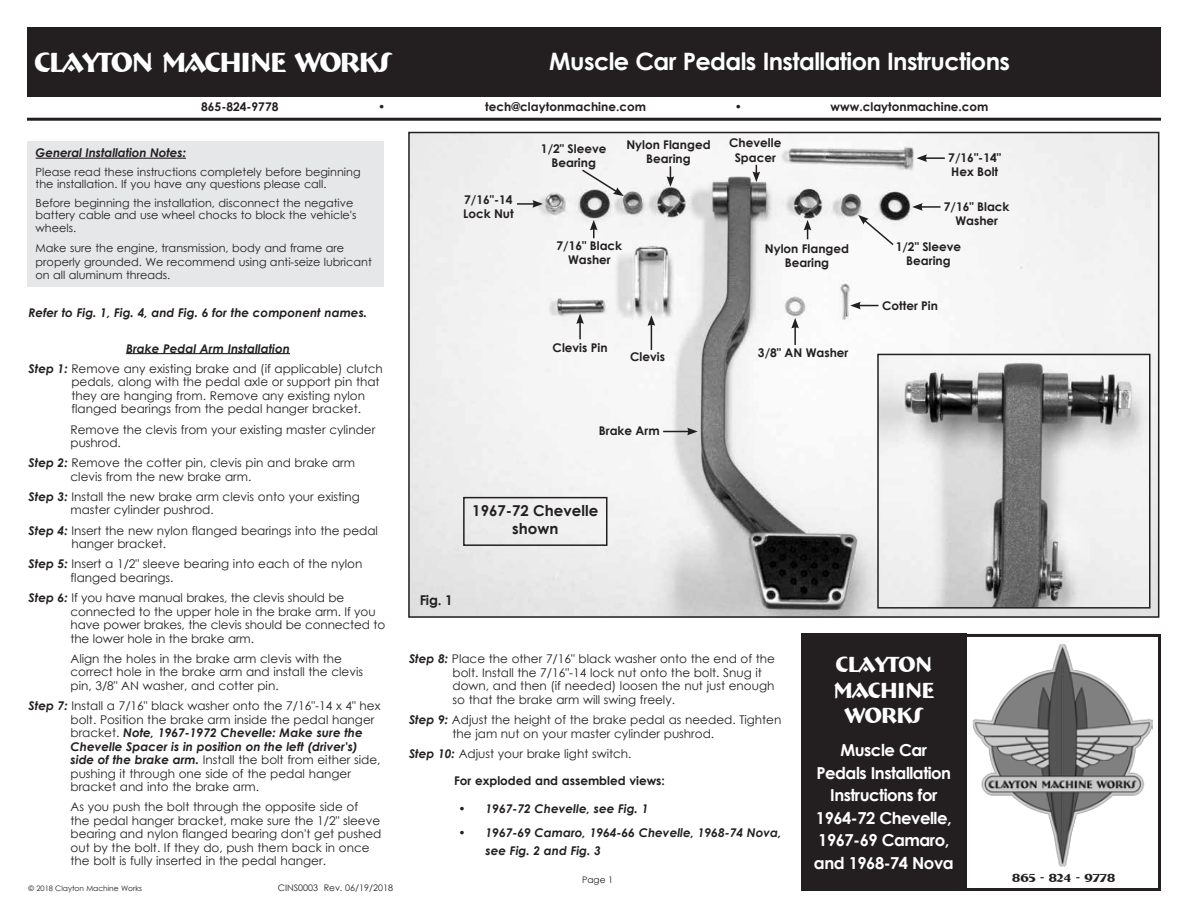
<style>
.page{position:relative;width:1188px;height:918px;background:#fff}
.page>*{position:absolute;margin:0;border:0;box-sizing:border-box;transform-origin:0 0}
.t1{font:700 28.5px "Bremen BT";letter-spacing:-.05em;color:#fff}
.t2{font:700 24px "Century Gothic";letter-spacing:-.025em;color:#fff}
.t3{font:700 22.5px/25.5px "Bremen BT";letter-spacing:-.03em;color:#fff;text-align:center}
.t4{font:700 16.5px/22.5px "Century Gothic";letter-spacing:-.03em;color:#fff;text-align:center}
.t5{font:700 15px/18px "Century Gothic";color:#231f20;text-align:center}
.t6{font:700 13.5px "Century Gothic";color:#231f20}
.t7{font:12px/13.5px "Century Gothic";color:#231f20}
.t8{font:700 12px/14.4px "Century Gothic";color:#231f20;text-align:center}
.t9{font:italic 700 12px/18px "Century Gothic";color:#231f20}
.t10{font:700 12px "Bremen BT";color:#231f20}
.t11{font:11.25px/12px "Century Gothic";color:#231f20}
.t12{font:9px "Century Gothic";color:#231f20}
.t13{font:7.5px "Century Gothic";color:#231f20}
.s1{font-weight:700;font-style:italic}
</style>
<div class="page">
<img style="left:411px;top:135px;width:745px;height:480px">
<div style="left:408px;top:132px;width:751px;height:486px;border:2px solid #231f20"></div>
<img style="left:880px;top:357px;width:267px;height:249px">
<div style="left:877px;top:354px;width:273px;height:255px;border:2px solid #231f20"></div>
<div style="left:27px;top:27px;width:1134px;height:69px;background:#231f20"></div>
<hr style="left:27px;top:118px;width:1134px;height:3px;background:#231f20">
<img style="left:973px;top:644px;width:179px;height:222px">
<div style="left:801px;top:634px;width:360px;height:257px;border:3px solid #231f20"></div>
<div style="left:801px;top:634px;width:165px;height:257px;background:#231f20"></div>
<div style="left:27px;top:141px;width:356px;height:146px;background:#e6e7e8"></div>
<hr style="left:36px;top:158px;width:150px;height:1px;background:#231f20">
<hr style="left:126px;top:353px;width:164px;height:1px;background:#231f20">
<div style="left:463px;top:497px;width:145px;height:49px;border:2px solid #231f20"></div>
<svg style="left:663px;top:428px;width:35px;height:7px"></svg>
<hr style="left:925px;top:157px;width:20px;height:2px;background:#231f20">
<svg style="left:916px;top:154px;width:11px;height:8px"></svg>
<svg style="left:850px;top:302px;width:29px;height:7px"></svg>
<hr style="left:920px;top:206px;width:21px;height:2px;background:#231f20">
<svg style="left:912px;top:203px;width:11px;height:8px"></svg>
<svg style="left:517px;top:200px;width:26px;height:8px"></svg>
<svg style="left:648px;top:315px;width:7px;height:35px"></svg>
<svg style="left:804px;top:220px;width:7px;height:19px"></svg>
<svg style="left:791px;top:318px;width:8px;height:27px"></svg>
<svg style="left:753px;top:165px;width:7px;height:17px"></svg>
<svg style="left:590px;top:220px;width:8px;height:18px"></svg>
<svg style="left:667px;top:166px;width:7px;height:21px"></svg>
<svg style="left:576px;top:313px;width:8px;height:26px"></svg>
<svg style="left:580px;top:168px;width:44px;height:28px"></svg>
<svg style="left:858px;top:215px;width:37px;height:32px"></svg>
<h1 class="t1" style="left:34px;top:44px;width:359px">CLAYTON MACHINE WORKS</h1>
<h2 class="t2" style="left:549px;top:43px;width:462px">Muscle Car Pedals Installation Instructions</h2>
<p class="t8" style="left:201px;top:99px;width:79px">865-824-9778</p>
<p class="t8" style="left:378px;top:99px;width:9px">•</p>
<p class="t8" style="left:485px;top:99px;width:162px">tech@claytonmachine.com</p>
<p class="t8" style="left:735px;top:99px;width:9px">•</p>
<p class="t8" style="left:831px;top:99px;width:159px">www.claytonmachine.com</p>
<p class="t9" style="left:36px;top:143px;width:152px">General Installation Notes:</p>
<p class="t11" style="left:36px;top:166px;width:326px">Please read these instructions completely before beginning the installation. If you have any questions please call.</p>
<p class="t11" style="left:36px;top:196px;width:322px">Before beginning the installation, disconnect the negative battery cable and use wheel chocks to block the vehicle's</p>
<p class="t11" style="left:36px;top:218px;width:310px;line-height:20.2px">wheels.<br>Make sure the engine, transmission, body and frame are</p>
<p class="t11" style="left:36px;top:255px;width:338px;line-height:13.5px">properly grounded. We recommend using anti-seize lubricant on all aluminum threads.</p>
<p class="t9" style="left:29px;top:303px;width:340px">Refer to Fig. 1, Fig. 4, and Fig. 6 for the component names.</p>
<p class="t7" style="left:29px;top:338px;width:356px;line-height:20.2px;text-align:center"><span class="s1">Brake Pedal Arm Installation<br>Step 1:</span> Remove any existing brake and (if applicable) clutch</p>
<p class="t7" style="left:71px;top:375px;width:310px">pedals, along with the pedal axle or support pin that they are hanging from. Remove any existing nylon flanged bearings from the pedal hanger bracket.</p>
<p class="t7" style="left:71px;top:422px;width:306px">Remove the clevis from your existing master cylinder pushrod.</p>
<p class="t7" style="left:71px;top:456px;width:286px;text-indent:-42px"><span class="s1">Step 2:</span> Remove the cotter pin, clevis pin and brake arm clevis from the new brake arm.</p>
<p class="t7" style="left:71px;top:490px;width:291px;text-indent:-42px"><span class="s1">Step 3:</span> Install the new brake arm clevis onto your existing master cylinder pushrod.</p>
<p class="t7" style="left:71px;top:523px;width:308px;text-indent:-43px"><span class="s1">Step 4:</span> Insert the new nylon flanged bearings into the pedal hanger bracket.</p>
<p class="t7" style="left:71px;top:557px;width:293px;text-indent:-42px"><span class="s1">Step 5:</span> Insert a 1/2" sleeve bearing into each of the nylon flanged bearings.</p>
<p class="t7" style="left:71px;top:591px;width:316px;text-indent:-42px"><span class="s1">Step 6:</span> If you have manual brakes, the clevis should be connected to the upper hole in the brake arm. If you have power brakes, the clevis should be connected to the lower hole in the brake arm.</p>
<p class="t7" style="left:71px;top:652px;width:294px">Align the holes in the brake arm clevis with the correct hole in the brake arm and install the clevis pin, 3/8" AN washer, and cotter pin.</p>
<p class="t7" style="left:71px;top:699px;width:312px;text-indent:-42px"><span class="s1">Step 7:</span> Install a 7/16" black washer onto the 7/16"-14 x 4" hex bolt. Position the brake arm inside the pedal hanger bracket. <span class="s1">Note, 1967-1972 Chevelle: Make sure the Chevelle Spacer is in position on the left (driver's) side of the brake arm.</span> Install the bolt from either side, pushing it through one side of the pedal hanger bracket and into the brake arm.</p>
<p class="t7" style="left:71px;top:800px;width:312px">As you push the bolt through the opposite side of<br>the pedal hanger bracket, make sure the 1/2" sleeve bearing and nylon flanged bearing don't get pushed out by the bolt. If they do, push them back in once the bolt is fully inserted in the pedal hanger.</p>
<p class="t13" style="left:29px;top:883px;width:115px">© 2018 Clayton Machine Works</p>
<p class="t12" style="left:278px;top:882px;width:117px">CINS0003 Rev. 06/19/2018</p>
<p class="t8" style="left:463px;top:192px;width:52px;text-align:left">7/16"-14<br>Lock Nut</p>
<p class="t8" style="left:541px;top:141px;width:67px">1/2" Sleeve<br>Bearing</p>
<p class="t8" style="left:626px;top:137px;width:86px">Nylon Flanged<br>Bearing</p>
<p class="t8" style="left:729px;top:135px;width:54px">Chevelle<br>Spacer</p>
<p class="t8" style="left:556px;top:238px;width:67px">7/16" Black<br>Washer</p>
<p class="t8" style="left:765px;top:241px;width:86px">Nylon Flanged<br>Bearing</p>
<p class="t8" style="left:553px;top:340px;width:56px">Clevis Pin</p>
<p class="t8" style="left:630px;top:349px;width:36px">Clevis</p>
<p class="t8" style="left:599px;top:423px;width:62px">Brake Arm</p>
<p class="t5" style="left:472px;top:501px;width:127px">1967-72 Chevelle shown</p>
<p class="t6" style="left:420px;top:590px;width:35px">Fig. 1</p>
<p class="t8" style="left:758px;top:345px;width:92px">3/8" AN Washer</p>
<p class="t8" style="left:948px;top:150px;width:54px;text-align:left">7/16"-14"<br>Hex Bolt</p>
<p class="t8" style="left:944px;top:199px;width:67px">7/16" Black<br>Washer</p>
<p class="t8" style="left:896px;top:239px;width:67px">1/2" Sleeve<br>Bearing</p>
<p class="t8" style="left:882px;top:298px;width:57px">Cotter Pin</p>
<p class="t7" style="left:453px;top:652px;width:324px;text-indent:-44px"><span class="s1">Step 8:</span> Place the other 7/16" black washer onto the end of the bolt. Install the 7/16"-14 lock nut onto the bolt. Snug it down, and then (if needed) loosen the nut just enough so that the brake arm will swing freely.</p>
<p class="t7" style="left:453px;top:713px;width:330px;text-indent:-44px"><span class="s1">Step 9:</span> Adjust the height of the brake pedal as needed. Tighten the jam nut on your master cylinder pushrod.</p>
<p class="t7" style="left:409px;top:747px;width:224px"><span class="s1">Step 10:</span> Adjust your brake light switch.</p>
<p class="t8" style="left:454px;top:773px;width:212px">For exploded and assembled views:</p>
<p class="t9" style="left:459px;top:799px;width:191px">• 1967-72 Chevelle, see Fig. 1</p>
<p class="t9" style="left:486px;top:824px;width:297px;text-indent:-27px">• 1967-69 Camaro, 1964-66 Chevelle, 1968-74 Nova, see Fig. 2 and Fig. 3</p>
<h3 class="t3" style="left:833px;top:651px;width:102px">CLAYTON<br>MACHINE<br>WORKS</h3>
<h3 class="t4" style="left:814px;top:738px;width:141px">Muscle Car<br>Pedals Installation<br>Instructions for<br>1964-72 Chevelle,<br>1967-69 Camaro, and 1968-74 Nova</h3>
<p class="t12" style="left:582px;top:873px;width:33px">Page 1</p>
<p class="t10" style="left:1012px;top:870px;width:105px">865 - 824 - 9778</p>
</div>
